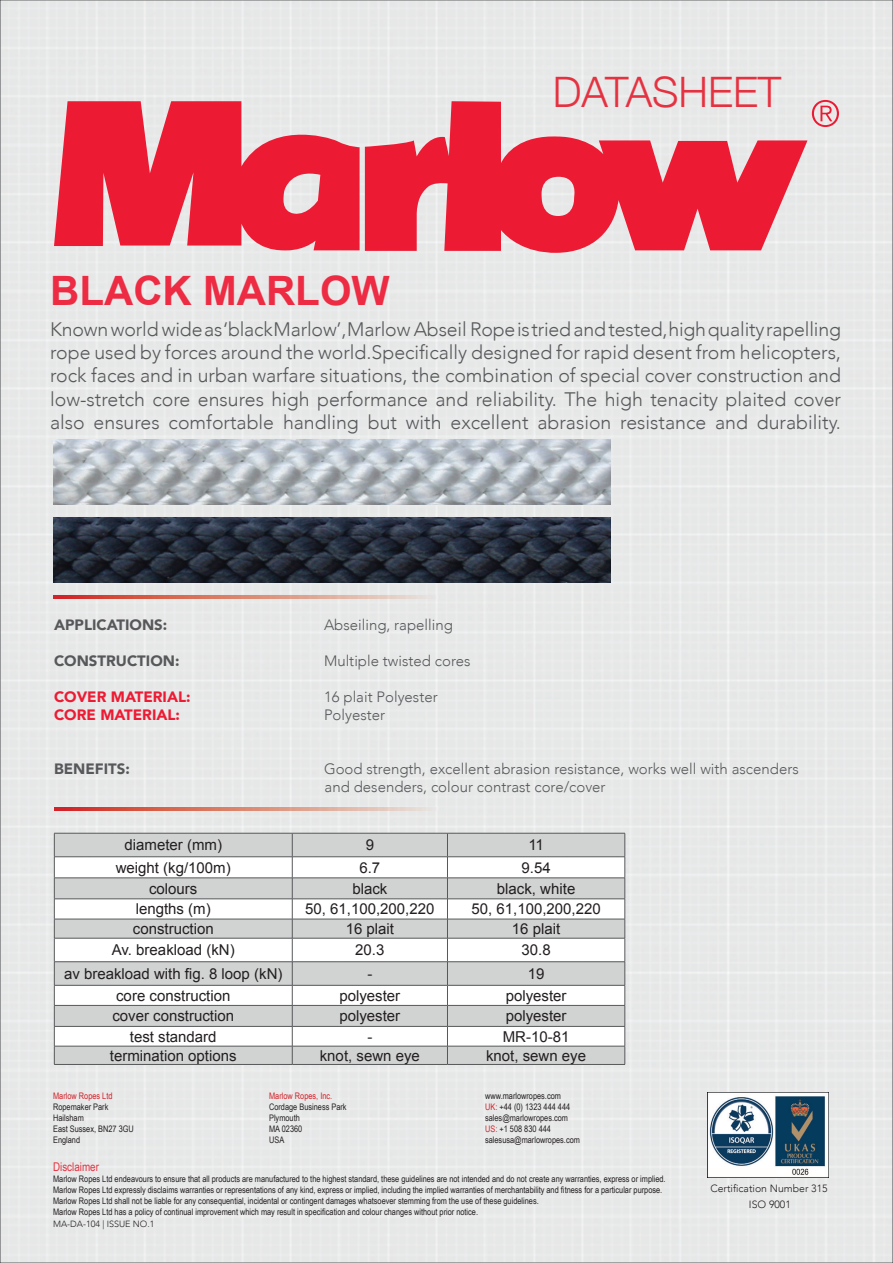
<style>
.page{position:relative;width:893px;height:1263px;background:#fff}
.page>*{position:absolute;margin:0;border:0;box-sizing:border-box;transform-origin:0 0}
.t1{font:300 42px "Helvetica Neue";color:#e53241}
.t2{font:700 40.5px "Arial";color:#ed2b43}
.t3{font:300 19.5px/23.4px "Avenir";color:#57585a;text-align:justify}
.t4{font:15px "Arial";color:#231f20}
.t5{font:300 15px/18px "Avenir";color:#57585a}
.t6{font:900 15px "Avenir";color:#57585a}
.t7{font:900 15px "Avenir";color:#ed1b33}
.t8{font:12px "Arial Narrow";color:#e53241}
.t9{font:300 10.5px/16.2px "Avenir";color:#231f20;text-align:center}
.t10{font:9px/10.8px "Arial Narrow";color:#231f20}
.t11{font:9px "Arial Narrow";color:#d1232a}
.t12{font:300 9px "Avenir";color:#231f20}
.s1{color:#d1232a}
</style>
<div class="page">
<div style="left:2px;top:2px;width:889px;height:1259px;background:#e8e8e8"></div>
<svg style="left:54px;top:101px;width:306px;height:151px;background:#eb4b5e"></svg>
<svg style="left:365px;top:101px;width:442px;height:152px;background:#eb6877"></svg>
<svg style="left:812px;top:100px;width:27px;height:27px"></svg>
<img style="left:53px;top:440px;width:557px;height:65px">
<img style="left:707px;top:1093px;width:121px;height:85px">
<img style="left:54px;top:807px;width:393px;height:3px">
<img style="left:53px;top:595px;width:393px;height:3px">
<img style="left:53px;top:518px;width:557px;height:65px">
<hr style="left:54px;top:1064px;width:238px;height:1px;background:#57585a">
<hr style="left:292px;top:1064px;width:155px;height:1px;background:#57585a">
<hr style="left:447px;top:1064px;width:178px;height:1px;background:#57585a">
<svg style="left:54px;top:833px;width:572px;height:231px"></svg>
<hr style="left:447px;top:1046px;width:178px;height:1px;background:#57585a">
<h2 class="t2" style="left:50px;top:264px;width:341px">BLACK MARLOW</h2>
<h1 class="t1" style="left:553px;top:58px;width:230px">DATASHEET</h1>
<p class="t3" style="left:50px;top:317px;width:792px">Known world wide as ‘black Marlow’, Marlow Abseil Rope is tried and tested, high quality rapelling rope used by forces around the world.Specifically designed for rapid desent from helicopters, rock faces and in urban warfare situations, the combination of special cover construction and low-stretch core ensures high performance and reliability. The high tenacity plaited cover also ensures comfortable handling but with excellent abrasion resistance and durability.</p>
<h3 class="t6" style="left:54px;top:611px;width:115px">APPLICATIONS:</h3>
<h3 class="t5" style="left:324px;top:615px;width:130px">Abseiling, rapelling</h3>
<h3 class="t6" style="left:54px;top:647px;width:127px">CONSTRUCTION:</h3>
<h3 class="t5" style="left:324px;top:651px;width:148px">Multiple twisted cores</h3>
<h3 class="t7" style="left:54px;top:683px;width:138px">COVER MATERIAL:</h3>
<h3 class="t5" style="left:324px;top:687px;width:115px">16 plait Polyester</h3>
<h3 class="t7" style="left:54px;top:701px;width:128px">CORE MATERIAL:</h3>
<h3 class="t5" style="left:324px;top:705px;width:63px">Polyester</h3>
<h3 class="t6" style="left:54px;top:755px;width:77px">BENEFITS:</h3>
<h3 class="t5" style="left:324px;top:759px;width:476px">Good strength, excellent abrasion resistance, works well with ascenders and desenders, colour contrast core/cover</h3>
<h3 class="t4" style="left:125px;top:835px;width:99px">diameter (mm)</h3>
<h3 class="t4" style="left:366px;top:835px;width:10px">9</h3>
<h3 class="t4" style="left:528px;top:835px;width:17px">11</h3>
<h3 class="t4" style="left:116px;top:858px;width:117px">weight (kg/100m)</h3>
<h3 class="t4" style="left:359px;top:858px;width:22px">6.7</h3>
<h3 class="t4" style="left:522px;top:858px;width:31px">9.54</h3>
<h3 class="t4" style="left:149px;top:879px;width:50px">colours</h3>
<h3 class="t4" style="left:352px;top:879px;width:37px">black</h3>
<h3 class="t4" style="left:497px;top:879px;width:80px">black, white</h3>
<h3 class="t4" style="left:136px;top:899px;width:77px">lengths (m)</h3>
<h3 class="t4" style="left:305px;top:899px;width:131px">50, 61,100,200,220</h3>
<h3 class="t4" style="left:471px;top:899px;width:131px">50, 61,100,200,220</h3>
<h3 class="t4" style="left:133px;top:919px;width:82px">construction</h3>
<h3 class="t4" style="left:346px;top:919px;width:50px">16 plait</h3>
<h3 class="t4" style="left:512px;top:919px;width:50px">16 plait</h3>
<h3 class="t4" style="left:112px;top:940px;width:124px">Av. breakload (kN)</h3>
<h3 class="t4" style="left:355px;top:940px;width:31px">20.3</h3>
<h3 class="t4" style="left:521px;top:940px;width:31px">30.8</h3>
<h3 class="t4" style="left:64px;top:964px;width:220px">av breakload with fig. 8 loop (kN)</h3>
<h3 class="t4" style="left:367px;top:964px;width:6px">-</h3>
<h3 class="t4" style="left:528px;top:964px;width:18px">19</h3>
<h3 class="t4" style="left:116px;top:986px;width:116px">core construction</h3>
<h3 class="t4" style="left:339px;top:986px;width:62px">polyester</h3>
<h3 class="t4" style="left:506px;top:986px;width:62px">polyester</h3>
<h3 class="t4" style="left:112px;top:1006px;width:123px">cover construction</h3>
<h3 class="t4" style="left:339px;top:1006px;width:62px">polyester</h3>
<h3 class="t4" style="left:506px;top:1006px;width:62px">polyester</h3>
<h3 class="t4" style="left:130px;top:1026px;width:88px">test standard</h3>
<h3 class="t4" style="left:367px;top:1026px;width:6px">-</h3>
<h3 class="t4" style="left:503px;top:1026px;width:68px">MR-10-81</h3>
<h3 class="t4" style="left:110px;top:1046px;width:128px">termination options</h3>
<h3 class="t4" style="left:320px;top:1046px;width:102px">knot, sewn eye</h3>
<h3 class="t4" style="left:486px;top:1046px;width:102px">knot, sewn eye</h3>
<p class="t11" style="left:53px;top:1090px;width:61px">Marlow Ropes Ltd</p>
<p class="t11" style="left:269px;top:1090px;width:65px">Marlow Ropes, Inc.</p>
<p class="t10" style="left:485px;top:1090px;width:77px">www.marlowropes.com</p>
<p class="t10" style="left:53px;top:1101px;width:57px">Ropemaker Park</p>
<p class="t10" style="left:269px;top:1101px;width:79px">Cordage Business Park</p>
<p class="t10" style="left:485px;top:1101px;width:87px"><span class="s1">UK:</span> +44 (0) 1323 444 444</p>
<p class="t10" style="left:53px;top:1112px;width:32px">Hailsham</p>
<p class="t10" style="left:269px;top:1112px;width:32px">Plymouth</p>
<p class="t10" style="left:485px;top:1112px;width:84px">sales@marlowropes.com</p>
<p class="t10" style="left:53px;top:1123px;width:82px">East Sussex, BN27 3GU</p>
<p class="t10" style="left:269px;top:1123px;width:35px">MA 02360</p>
<p class="t10" style="left:485px;top:1123px;width:67px"><span class="s1">US:</span> +1 508 830 444</p>
<p class="t10" style="left:53px;top:1134px;width:29px">England</p>
<p class="t10" style="left:269px;top:1134px;width:17px">USA</p>
<p class="t10" style="left:485px;top:1134px;width:96px">salesusa@marlowropes.com</p>
<h3 class="t8" style="left:53px;top:1158px;width:47px">Disclaimer</h3>
<p class="t10" style="left:53px;top:1173px;width:614px">Marlow Ropes Ltd endeavours to ensure that all products are manufactured to the highest standard, these guidelines are not intended and do not create any warranties, express or implied.<br>Marlow Ropes Ltd expressly disclaims warranties or representations of any kind, express or implied, including the implied warranties of merchantability and fitness for a particular purpose.<br>Marlow Ropes Ltd shall not be liable for any consequential, incidental or contingent damages whatsoever stemming from the use of these guidelines.<br>Marlow Ropes Ltd has a policy of continual improvement which may result in specification and colour changes without prior notice.</p>
<p class="t9" style="left:710px;top:1180px;width:119px">Certification Number 315<br>ISO 9001</p>
<p class="t12" style="left:53px;top:1218px;width:103px">MA-DA-104 | ISSUE NO.1</p>
</div>
